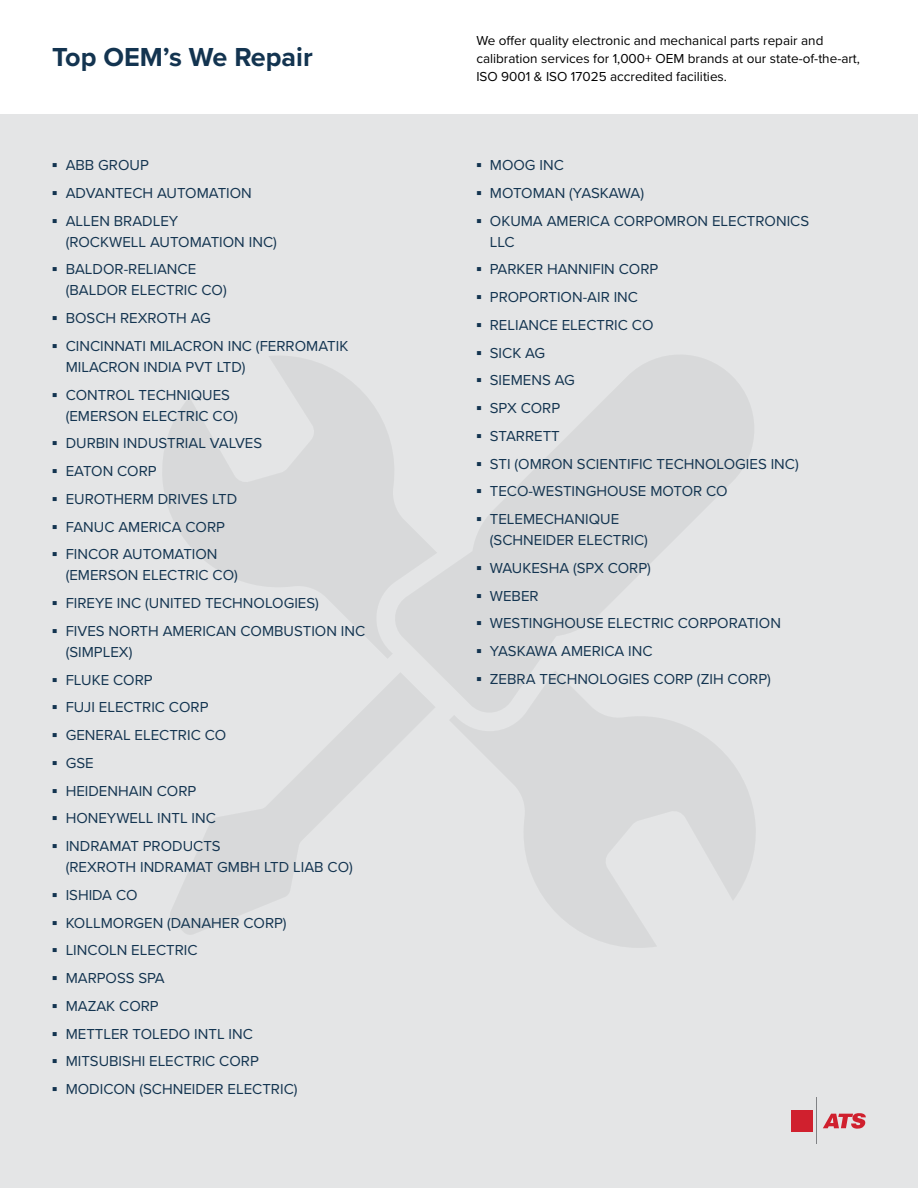
<style>
.page{position:relative;width:918px;height:1188px;background:#fff}
.page>*{position:absolute;margin:0;border:0;box-sizing:border-box;transform-origin:0 0}
.t1{font:700 27px "Proxima Nova";color:#133450}
.t2{font:15px/21px "Proxima Nova";color:#133450}
.t3{font:13.5px/18px "Proxima Nova";color:#000}
.s1{font-family:"Arial";font-weight:700}
</style>
<div class="page">
<div style="left:0;top:114px;width:918px;height:1074px;background:#e4e5e6"></div>
<svg style="left:163px;top:356px;width:592px;height:592px"></svg>
<svg style="left:823px;top:1113px;width:43px;height:16px"></svg>
<div style="left:792px;top:1110px;width:21px;height:22px;background:#d0202e"></div>
<hr style="left:817px;top:1098px;width:1px;height:46px;background:#808285">
<h1 class="t1" style="left:52px;top:37px;width:262px">Top OEM’s We Repair</h1>
<p class="t3" style="left:476px;top:30px;width:385px">We offer quality electronic and mechanical parts repair and calibration services for 1,000+ OEM brands at our state-of-the-art,<br>ISO 9001 &amp; ISO 17025 accredited facilities.</p>
<p class="t2" style="left:52px;top:154px;width:98px"><span class="s1">▪</span> ABB GROUP</p>
<p class="t2" style="left:52px;top:182px;width:201px"><span class="s1">▪</span> ADVANTECH AUTOMATION</p>
<p class="t2" style="left:66px;top:210px;width:213px;text-indent:-14px"><span class="s1">▪</span> ALLEN BRADLEY<br>(ROCKWELL AUTOMATION INC)</p>
<p class="t2" style="left:66px;top:258px;width:163px;text-indent:-14px"><span class="s1">▪</span> BALDOR-RELIANCE (BALDOR ELECTRIC CO)</p>
<p class="t2" style="left:52px;top:307px;width:160px"><span class="s1">▪</span> BOSCH REXROTH AG</p>
<p class="t2" style="left:66px;top:335px;width:284px;text-indent:-14px"><span class="s1">▪</span> CINCINNATI MILACRON INC (FERROMATIK<br>MILACRON INDIA PVT LTD)</p>
<p class="t2" style="left:66px;top:384px;width:174px;text-indent:-14px"><span class="s1">▪</span> CONTROL TECHNIQUES (EMERSON ELECTRIC CO)</p>
<p class="t2" style="left:52px;top:432px;width:212px"><span class="s1">▪</span> DURBIN INDUSTRIAL VALVES</p>
<p class="t2" style="left:52px;top:460px;width:106px"><span class="s1">▪</span> EATON CORP</p>
<p class="t2" style="left:52px;top:488px;width:187px"><span class="s1">▪</span> EUROTHERM DRIVES LTD</p>
<p class="t2" style="left:52px;top:516px;width:174px"><span class="s1">▪</span> FANUC AMERICA CORP</p>
<p class="t2" style="left:66px;top:543px;width:174px;text-indent:-14px"><span class="s1">▪</span> FINCOR AUTOMATION (EMERSON ELECTRIC CO)</p>
<p class="t2" style="left:52px;top:592px;width:268px"><span class="s1">▪</span> FIREYE INC (UNITED TECHNOLOGIES)</p>
<p class="t2" style="left:66px;top:620px;width:301px;text-indent:-14px"><span class="s1">▪</span> FIVES NORTH AMERICAN COMBUSTION INC (SIMPLEX)</p>
<p class="t2" style="left:52px;top:669px;width:102px"><span class="s1">▪</span> FLUKE CORP</p>
<p class="t2" style="left:52px;top:696px;width:158px"><span class="s1">▪</span> FUJI ELECTRIC CORP</p>
<p class="t2" style="left:52px;top:724px;width:176px"><span class="s1">▪</span> GENERAL ELECTRIC CO</p>
<p class="t2" style="left:52px;top:752px;width:43px"><span class="s1">▪</span> GSE</p>
<p class="t2" style="left:52px;top:780px;width:146px"><span class="s1">▪</span> HEIDENHAIN CORP</p>
<p class="t2" style="left:52px;top:807px;width:165px"><span class="s1">▪</span> HONEYWELL INTL INC</p>
<p class="t2" style="left:66px;top:835px;width:289px;text-indent:-14px"><span class="s1">▪</span> INDRAMAT PRODUCTS<br>(REXROTH INDRAMAT GMBH LTD LIAB CO)</p>
<p class="t2" style="left:52px;top:884px;width:87px"><span class="s1">▪</span> ISHIDA CO</p>
<p class="t2" style="left:52px;top:912px;width:236px"><span class="s1">▪</span> KOLLMORGEN (DANAHER CORP)</p>
<p class="t2" style="left:52px;top:939px;width:147px"><span class="s1">▪</span> LINCOLN ELECTRIC</p>
<p class="t2" style="left:52px;top:967px;width:114px"><span class="s1">▪</span> MARPOSS SPA</p>
<p class="t2" style="left:52px;top:995px;width:108px"><span class="s1">▪</span> MAZAK CORP</p>
<p class="t2" style="left:52px;top:1023px;width:202px"><span class="s1">▪</span> METTLER TOLEDO INTL INC</p>
<p class="t2" style="left:52px;top:1050px;width:208px"><span class="s1">▪</span> MITSUBISHI ELECTRIC CORP</p>
<p class="t2" style="left:52px;top:1078px;width:247px"><span class="s1">▪</span> MODICON (SCHNEIDER ELECTRIC)</p>
<p class="t2" style="left:476px;top:154px;width:89px"><span class="s1">▪</span> MOOG INC</p>
<p class="t2" style="left:476px;top:182px;width:169px"><span class="s1">▪</span> MOTOMAN (YASKAWA)</p>
<p class="t2" style="left:490px;top:210px;width:321px;text-indent:-14px"><span class="s1">▪</span> OKUMA AMERICA CORPOMRON ELECTRONICS<br>LLC</p>
<p class="t2" style="left:476px;top:258px;width:183px"><span class="s1">▪</span> PARKER HANNIFIN CORP</p>
<p class="t2" style="left:476px;top:286px;width:163px"><span class="s1">▪</span> PROPORTION-AIR INC</p>
<p class="t2" style="left:476px;top:314px;width:179px"><span class="s1">▪</span> RELIANCE ELECTRIC CO</p>
<p class="t2" style="left:476px;top:342px;width:70px"><span class="s1">▪</span> SICK AG</p>
<p class="t2" style="left:476px;top:369px;width:100px"><span class="s1">▪</span> SIEMENS AG</p>
<p class="t2" style="left:476px;top:397px;width:85px"><span class="s1">▪</span> SPX CORP</p>
<p class="t2" style="left:476px;top:425px;width:85px"><span class="s1">▪</span> STARRETT</p>
<p class="t2" style="left:476px;top:453px;width:324px"><span class="s1">▪</span> STI (OMRON SCIENTIFIC TECHNOLOGIES INC)</p>
<p class="t2" style="left:476px;top:480px;width:253px"><span class="s1">▪</span> TECO-WESTINGHOUSE MOTOR CO</p>
<p class="t2" style="left:490px;top:508px;width:160px;text-indent:-14px"><span class="s1">▪</span> TELEMECHANIQUE (SCHNEIDER ELECTRIC)</p>
<p class="t2" style="left:476px;top:557px;width:176px"><span class="s1">▪</span> WAUKESHA (SPX CORP)</p>
<p class="t2" style="left:476px;top:585px;width:64px"><span class="s1">▪</span> WEBER</p>
<p class="t2" style="left:476px;top:612px;width:306px"><span class="s1">▪</span> WESTINGHOUSE ELECTRIC CORPORATION</p>
<p class="t2" style="left:476px;top:640px;width:178px"><span class="s1">▪</span> YASKAWA AMERICA INC</p>
<p class="t2" style="left:476px;top:668px;width:296px"><span class="s1">▪</span> ZEBRA TECHNOLOGIES CORP (ZIH CORP)</p>
</div>
